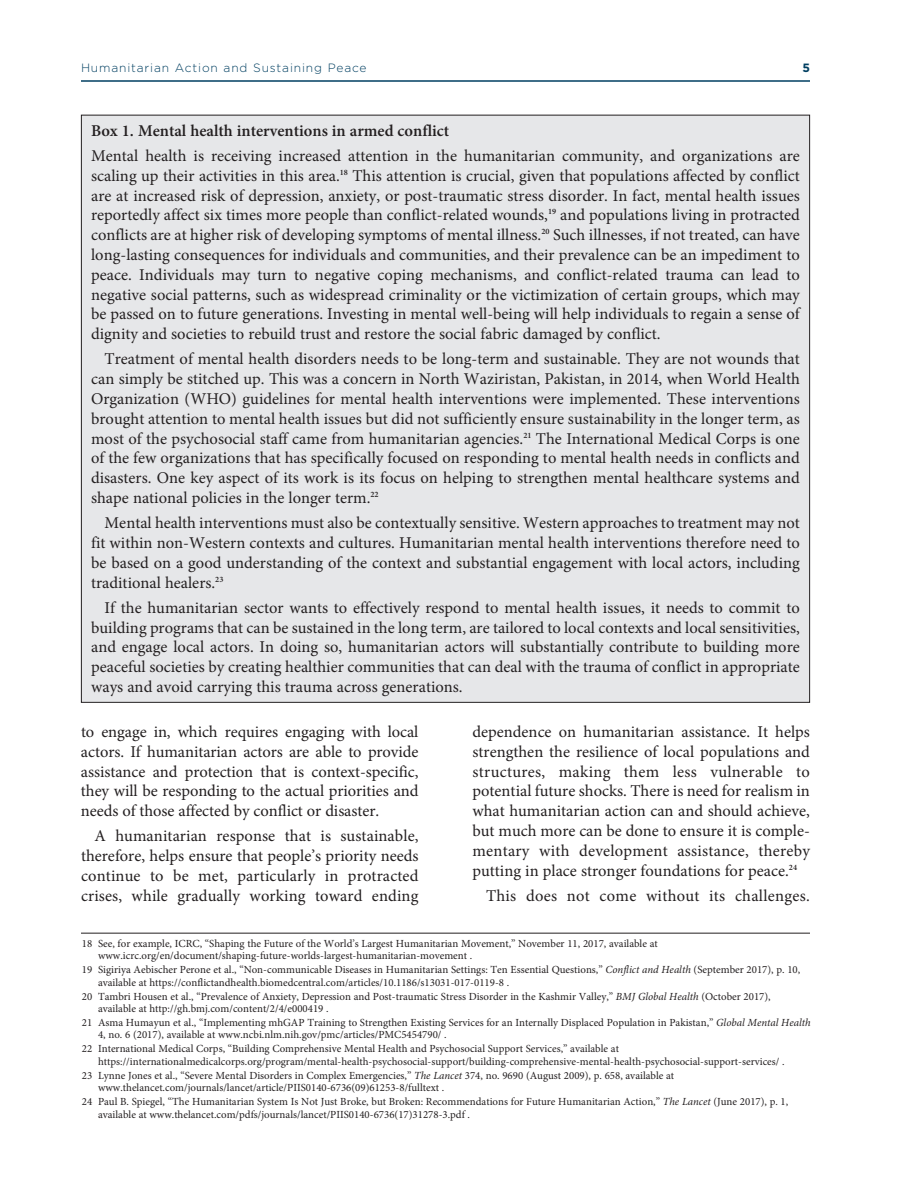
<style>
.page{position:relative;width:918px;height:1188px;background:#fff}
.page>*{position:absolute;margin:0;border:0;box-sizing:border-box;transform-origin:0 0}
.t1{font:16.5px/19.8px "Minion Pro";color:#231f20;text-align:justify}
.t2{font:600 16.5px "Minion Pro";color:#231f20}
.t3{font:16.5px "Minion Pro";letter-spacing:.02em;color:#231f20}
.t4{font:300 12px "Gotham";letter-spacing:.07em;color:#003f61}
.t5{font:700 12px "Gotham";color:#003f61}
.t6{font:10.8px/12.3px "Minion Pro";color:#231f20}
.s1{font-style:italic}
</style>
<div class="page">
<hr style="left:81px;top:80px;width:729px;height:2px;background:#003f61">
<hr style="left:81px;top:933px;width:729px;height:1px;background:#231f20">
<div style="left:82px;top:116px;width:727px;height:586px;background:#e6e7e9"></div>
<p class="t4" style="left:81px;top:61px;width:287px">Humanitarian Action and Sustaining Peace</p>
<p class="t5" style="left:802px;top:61px;width:9px">5</p>
<p class="t2" style="left:91px;top:124px;width:360px">Box 1. Mental health interventions in armed conflict</p>
<p class="t1" style="left:91px;top:147px;width:710px">Mental health is receiving increased attention in the humanitarian community, and organizations are scaling up their activities in this area.<sup>18</sup> This attention is crucial, given that populations affected by conflict are at increased risk of depression, anxiety, or post-traumatic stress disorder. In fact, mental health issues reportedly affect six times more people than conflict-related wounds,<sup>19</sup> and populations living in protracted conflicts are at higher risk of developing symptoms of mental illness.<sup>20</sup> Such illnesses, if not treated, can have long-lasting consequences for individuals and communities, and their prevalence can be an impediment to peace. Individuals may turn to negative coping mechanisms, and conflict-related trauma can lead to negative social patterns, such as widespread criminality or the victimization of certain groups, which may be passed on to future generations. Investing in mental well-being will help individuals to regain a sense of dignity and societies to rebuild trust and restore the social fabric damaged by conflict.</p>
<p class="t1" style="left:91px;top:351px;width:710px;text-indent:14px">Treatment of mental health disorders needs to be long-term and sustainable. They are not wounds that can simply be stitched up. This was a concern in North Waziristan, Pakistan, in 2014, when World Health Organization (WHO) guidelines for mental health interventions were implemented. These interventions brought attention to mental health issues but did not sufficiently ensure sustainability in the longer term, as most of the psychosocial staff came from humanitarian agencies.<sup>21</sup> The International Medical Corps is one of the few organizations that has specifically focused on responding to mental health needs in conflicts and disasters. One key aspect of its work is its focus on helping to strengthen mental healthcare systems and shape national policies in the longer term.<sup>22</sup></p>
<p class="t1" style="left:91px;top:515px;width:710px;text-indent:14px">Mental health interventions must also be contextually sensitive. Western approaches to treatment may not fit within non-Western contexts and cultures. Humanitarian mental health interventions therefore need to be based on a good understanding of the context and substantial engagement with local actors, including traditional healers.<sup>23</sup></p>
<p class="t1" style="left:91px;top:599px;width:710px;text-indent:14px">If the humanitarian sector wants to effectively respond to mental health issues, it needs to commit to building programs that can be sustained in the long term, are tailored to local contexts and local sensitivities, and engage local actors. In doing so, humanitarian actors will substantially contribute to building more peaceful societies by creating healthier communities that can deal with the trauma of conflict in appropriate ways and avoid carrying this trauma across generations.</p>
<p class="t1" style="left:81px;top:723px;width:339px">to engage in, which requires engaging with local actors. If humanitarian actors are able to provide assistance and protection that is context-specific, they will be responding to the actual priorities and needs of those affected by conflict or disaster.</p>
<p class="t1" style="left:81px;top:828px;width:339px;text-indent:13px">A humanitarian response that is sustainable, therefore, helps ensure that people’s priority needs continue to be met, particularly in protracted crises, while gradually working toward ending</p>
<p class="t1" style="left:473px;top:723px;width:339px">dependence on humanitarian assistance. It helps strengthen the resilience of local populations and structures, making them less vulnerable to potential future shocks. There is need for realism in what humanitarian action can and should achieve, but much more can be done to ensure it is comple&shy;mentary with development assistance, thereby putting in place stronger foundations for peace.<sup>24</sup></p>
<p class="t3" style="left:486px;top:889px;width:325px">This does not come without its challenges.</p>
<p class="t6" style="left:98px;top:938px;width:561px;text-indent:-16px">18 See, for example, ICRC, “Shaping the Future of the World’s Largest Humanitarian Movement,” November 11, 2017, available at www.icrc.org/en/document/shaping-future-worlds-largest-humanitarian-movement .</p>
<p class="t6" style="left:98px;top:965px;width:704px;text-indent:-16px">19 Sigiriya Aebischer Perone et al., “Non-communicable Diseases in Humanitarian Settings: Ten Essential Questions,” <span class="s1">Conflict and Health</span> (September 2017), p. 10, available at https://conflictandhealth.biomedcentral.com/articles/10.1186/s13031-017-0119-8 .</p>
<p class="t6" style="left:98px;top:991px;width:674px;text-indent:-16px">20 Tambri Housen et al., “Prevalence of Anxiety, Depression and Post-traumatic Stress Disorder in the Kashmir Valley,” <span class="s1">BMJ Global Health</span> (October 2017), available at http://gh.bmj.com/content/2/4/e000419 .</p>
<p class="t6" style="left:98px;top:1017px;width:714px;text-indent:-16px">21 Asma Humayun et al., “Implementing mhGAP Training to Strengthen Existing Services for an Internally Displaced Population in Pakistan,” <span class="s1">Global Mental Health<br></span>4, no. 6 (2017), available at www.ncbi.nlm.nih.gov/pmc/articles/PMC5454790/ .</p>
<p class="t6" style="left:98px;top:1044px;width:688px;text-indent:-16px">22 International Medical Corps, “Building Comprehensive Mental Health and Psychosocial Support Services,” available at https://internationalmedicalcorps.org/program/mental-health-psychosocial-support/building-comprehensive-mental-health-psychosocial-support-services/ .</p>
<p class="t6" style="left:98px;top:1070px;width:578px;text-indent:-16px">23 Lynne Jones et al., “Severe Mental Disorders in Complex Emergencies,” <span class="s1">The Lancet</span> 374, no. 9690 (August 2009), p. 658, available at www.thelancet.com/journals/lancet/article/PIIS0140-6736(09)61253-8/fulltext .</p>
<p class="t6" style="left:98px;top:1097px;width:692px;text-indent:-16px">24 Paul B. Spiegel, “The Humanitarian System Is Not Just Broke, but Broken: Recommendations for Future Humanitarian Action,” <span class="s1">The Lancet</span> (June 2017), p. 1, available at www.thelancet.com/pdfs/journals/lancet/PIIS0140-6736(17)31278-3.pdf .</p>
</div>
